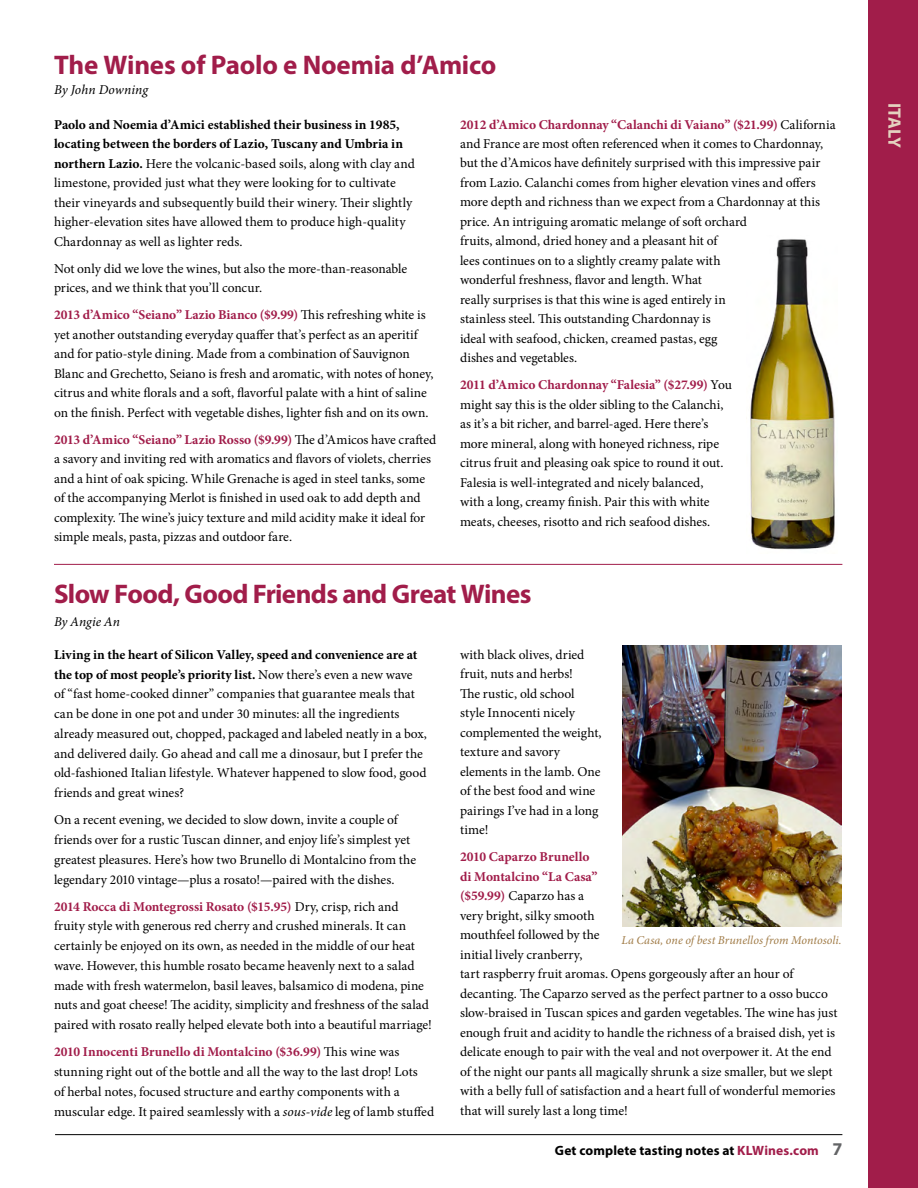
<style>
.page{position:relative;width:918px;height:1188px;background:#fff}
.page>*{position:absolute;margin:0;border:0;box-sizing:border-box;transform-origin:0 0}
.t1{font:700 27px "Myriad Pro";letter-spacing:-.02em;color:#a11d4a}
.t2{font:700 18px "Myriad Pro";letter-spacing:-.015em;color:#e4d2bf}
.t3{font:13.5px/19.5px "Minion Pro";color:#000}
.t4{font:700 13.5px "Myriad Pro";letter-spacing:.01em;color:#000}
.t5{font:italic 13.5px "Minion Pro";letter-spacing:.005em;color:#000}
.t6{font:italic 12px "Minion Pro";letter-spacing:.005em;color:#a07b46}
.s1{font-weight:700}
.s2{font-weight:700;color:#a11d4a}
.s3{font-style:italic}
.s4{color:#a11d4a}
.s5{font-size:18px;color:#636466}
</style>
<div class="page">
<div style="left:868px;top:0;width:50px;height:1188px;background:#a11d4a"></div>
<hr style="left:55px;top:1134px;width:787px;height:1px;background:#000">
<hr style="left:54px;top:564px;width:788px;height:1px;background:#a11d4a">
<img style="left:622px;top:646px;width:219px;height:281px">
<img style="left:750px;top:239px;width:85px;height:311px">
<h1 class="t1" style="left:54px;top:48px;width:444px">The Wines of Paolo e Noemia d’Amico</h1>
<p class="t5" style="left:54px;top:80px;width:96px">By John Downing</p>
<p class="t3" style="left:54px;top:115px;width:362px"><span class="s1">Paolo and Noemia d’Amici established their business in 1985, locating between the borders of Lazio, Tuscany and Umbria in northern Lazio.</span> Here the volcanic-based soils, along with clay and limestone, provided just what they were looking for to cultivate their vineyards and subsequently build their winery. Their slightly higher-elevation sites have allowed them to produce high-quality Chardonnay as well as lighter reds.</p>
<p class="t3" style="left:54px;top:259px;width:355px">Not only did we love the wines, but also the more-than-reasonable prices, and we think that you’ll concur.</p>
<p class="t3" style="left:54px;top:305px;width:381px"><span class="s2">2013 d’Amico “Seiano” Lazio Bianco ($9.99)</span> This refreshing white is yet another outstanding everyday quaffer that’s perfect as an aperitif and for patio-style dining. Made from a combination of Sauvignon Blanc and Grechetto, Seiano is fresh and aromatic, with notes of honey, citrus and white florals and a soft, flavorful palate with a hint of saline on the finish. Perfect with vegetable dishes, lighter fish and on its own.</p>
<p class="t3" style="left:54px;top:430px;width:384px"><span class="s2">2013 d’Amico “Seiano” Lazio Rosso ($9.99)</span> The d’Amicos have crafted a savory and inviting red with aromatics and flavors of violets, cherries and a hint of oak spicing. While Grenache is aged in steel tanks, some of the accompanying Merlot is finished in used oak to add depth and complexity. The wine’s juicy texture and mild acidity make it ideal for simple meals, pasta, pizzas and outdoor fare.</p>
<p class="t3" style="left:460px;top:115px;width:377px"><span class="s2">2012 d’Amico Chardonnay “Calanchi di Vaiano” ($21.99)</span> California and France are most often referenced when it comes to Chardonnay, but the d’Amicos have definitely surprised with this impressive pair from Lazio. Calanchi comes from higher elevation vines and offers more depth and richness than we expect from a Chardonnay at this price. An intriguing aromatic melange of soft orchard<br>fruits, almond, dried honey and a pleasant hit of<br>lees continues on to a slightly creamy palate with<br>wonderful freshness, flavor and length. What<br>really surprises is that this wine is aged entirely in<br>stainless steel. This outstanding Chardonnay is<br>ideal with seafood, chicken, creamed pastas, egg<br>dishes and vegetables.</p>
<p class="t3" style="left:460px;top:375px;width:273px"><span class="s2">2011 d’Amico Chardonnay “Falesia” ($27.99)</span> You might say this is the older sibling to the Calanchi, as it’s a bit richer, and barrel-aged. Here there’s more mineral, along with honeyed richness, ripe citrus fruit and pleasing oak spice to round it out.<br>Falesia is well-integrated and nicely balanced,<br>with a long, creamy finish. Pair this with white meats, cheeses, risotto and rich seafood dishes.</p>
<h1 class="t1" style="left:54px;top:577px;width:479px">Slow Food, Good Friends and Great Wines</h1>
<p class="t5" style="left:54px;top:612px;width:67px">By Angie An</p>
<p class="t3" style="left:54px;top:645px;width:374px"><span class="s1">Living in the heart of Silicon Valley, speed and convenience are at the top of most people’s priority list.</span> Now there’s even a new wave<br>of “fast home-cooked dinner” companies that guarantee meals that can be done in one pot and under 30 minutes: all the ingredients already measured out, chopped, packaged and labeled neatly in a box, and delivered daily. Go ahead and call me a dinosaur, but I prefer the old-fashioned Italian lifestyle. Whatever happened to slow food, good friends and great wines?</p>
<p class="t3" style="left:54px;top:810px;width:364px">On a recent evening, we decided to slow down, invite a couple of friends over for a rustic Tuscan dinner, and enjoy life’s simplest yet greatest pleasures. Here’s how two Brunello di Montalcino from the legendary 2010 vintage—plus a rosato!—paired with the dishes.</p>
<p class="t3" style="left:54px;top:897px;width:379px"><span class="s2">2014 Rocca di Montegrossi Rosato ($15.95)</span> Dry, crisp, rich and fruity style with generous red cherry and crushed minerals. It can certainly be enjoyed on its own, as needed in the middle of our heat wave. However, this humble rosato became heavenly next to a salad made with fresh watermelon, basil leaves, balsamico di modena, pine nuts and goat cheese! The acidity, simplicity and freshness of the salad paired with rosato really helped elevate both into a beautiful marriage!</p>
<p class="t3" style="left:54px;top:1042px;width:382px"><span class="s2">2010 Innocenti Brunello di Montalcino ($36.99)</span> This wine was stunning right out of the bottle and all the way to the last drop! Lots<br>of herbal notes, focused structure and earthy components with a muscular edge. It paired seamlessly with a <span class="s3">sous-vide</span> leg of lamb stuffed</p>
<p class="t3" style="left:460px;top:645px;width:143px">with black olives, dried fruit, nuts and herbs!<br>The rustic, old school style Innocenti nicely complemented the weight, texture and savory elements in the lamb. One of the best food and wine pairings I’ve had in a long time!</p>
<p class="t3" style="left:460px;top:847px;width:379px"><span class="s2">2010 Caparzo Brunello<br>di Montalcino “La Casa”<br>($59.99)</span> Caparzo has a<br>very bright, silky smooth<br>mouthfeel followed by the<br>initial lively cranberry,<br>tart raspberry fruit aromas. Opens gorgeously after an hour of decanting. The Caparzo served as the perfect partner to a osso bucco slow-braised in Tuscan spices and garden vegetables. The wine has just enough fruit and acidity to handle the richness of a braised dish, yet is delicate enough to pair with the veal and not overpower it. At the end of the night our pants all magically shrunk a size smaller, but we slept with a belly full of satisfaction and a heart full of wonderful memories that will surely last a long time!</p>
<p class="t6" style="left:622px;top:932px;width:222px">La Casa, one of best Brunellos from Montosoli.</p>
<p class="t4" style="left:555px;top:1142px;width:289px">Get complete tasting notes at <span class="s4">KLWines.com</span> <span class="s5">7</span></p>
<h2 class="t2" style="left:906px;top:103px;width:47px;rotate:90deg">ITALY</h2>
</div>
